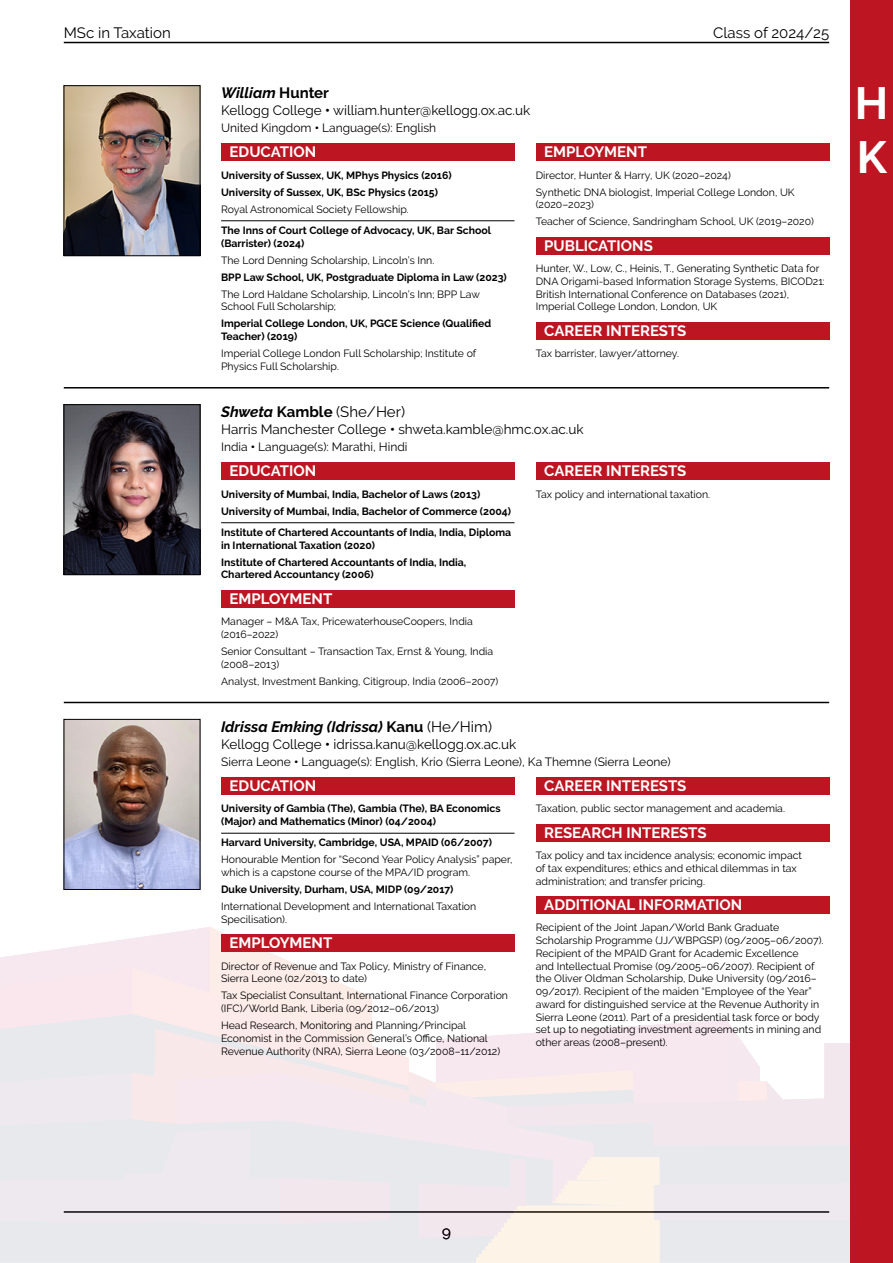
<style>
.page{position:relative;width:893px;height:1263px;background:#fff}
.page>*{position:absolute;margin:0;border:0;box-sizing:border-box;transform-origin:0 0}
.Alphabet{font:700 45px "Raleway";color:#fff}
.profile_heading_titles{font:700 15px "Raleway";color:#fff}
.name{font:15px "Raleway";color:#000}
.name-2{font:italic 700 15px "Raleway";color:#000}
.course_college_email{font:13.5px "Raleway";color:#000}
.languages{font:12px "Raleway";color:#000}
.body_text{font:10.5px/12.8px "Raleway";color:#000}
.undergrad_degree{font:700 10.5px/12.8px "Raleway";color:#000}
.additional_information{font:10.5px/12.8px "Raleway";color:#000}
.postgrad_degree{font:700 10.5px/12.8px "Raleway";color:#000}
.publications{font:10.5px/12.8px "Raleway";color:#000}
.s1{font-style:normal}
.s2{font-weight:800}
.s3{font-weight:700;font-style:italic}
.s4{font-weight:700}
.s5{font-weight:400;font-style:normal}
</style>
<div class="page">
<hr style="left:64px;top:42px;width:765px;height:1px;background:#000">
<svg style="left:0;top:927px;width:850px;height:336px"></svg>
<div style="left:850px;top:0;width:43px;height:1263px;background:#bd1521"></div>
<div style="left:221px;top:143px;width:293px;height:18px;background:#bd1521"></div>
<hr style="left:221px;top:220px;width:293px;height:1px;background:#000">
<div style="left:536px;top:143px;width:293px;height:18px;background:#bd1521"></div>
<div style="left:536px;top:237px;width:293px;height:17px;background:#bd1521"></div>
<div style="left:536px;top:322px;width:293px;height:17px;background:#bd1521"></div>
<hr style="left:64px;top:387px;width:765px;height:1px;background:#000">
<div style="left:221px;top:462px;width:293px;height:18px;background:#bd1521"></div>
<hr style="left:221px;top:522px;width:293px;height:1px;background:#000">
<div style="left:221px;top:590px;width:293px;height:17px;background:#bd1521"></div>
<div style="left:536px;top:462px;width:293px;height:18px;background:#bd1521"></div>
<hr style="left:64px;top:702px;width:765px;height:1px;background:#000">
<div style="left:221px;top:777px;width:293px;height:17px;background:#bd1521"></div>
<hr style="left:221px;top:833px;width:293px;height:1px;background:#000">
<div style="left:221px;top:934px;width:293px;height:18px;background:#bd1521"></div>
<div style="left:536px;top:777px;width:293px;height:17px;background:#bd1521"></div>
<div style="left:536px;top:824px;width:293px;height:17px;background:#bd1521"></div>
<div style="left:536px;top:896px;width:293px;height:18px;background:#bd1521"></div>
<img style="left:66px;top:87px;width:132px;height:167px">
<div style="left:64px;top:85px;width:136px;height:171px;border:1px solid #000"></div>
<img style="left:66px;top:406px;width:132px;height:167px">
<div style="left:64px;top:404px;width:136px;height:171px;border:1px solid #000"></div>
<img style="left:66px;top:721px;width:132px;height:167px">
<div style="left:64px;top:719px;width:136px;height:171px;border:1px solid #000"></div>
<h2 class="name" style="left:64px;top:24px;width:108px">MSc in Taxation</h2>
<h2 class="name" style="left:713px;top:24px;width:117px">Class of 2024/25</h2>
<p class="name-2" style="left:221px;top:84px;width:109px">William <span class="s1">Hunter</span></p>
<p class="course_college_email" style="left:221px;top:102px;width:311px">Kellogg College <span class="s2">•</span> william.hunter@kellogg.ox.ac.uk</p>
<p class="languages" style="left:221px;top:121px;width:217px">United Kingdom <span class="s2">•</span> Language(s): English</p>
<p class="profile_heading_titles" style="left:230px;top:143px;width:88px">EDUCATION</p>
<p class="undergrad_degree" style="left:221px;top:169px;width:232px">University of Sussex, UK, MPhys Physics (2016)</p>
<p class="undergrad_degree" style="left:221px;top:186px;width:218px">University of Sussex, UK, BSc Physics (2015)</p>
<p class="body_text" style="left:221px;top:203px;width:189px">Royal Astronomical Society Fellowship.</p>
<p class="postgrad_degree" style="left:221px;top:224px;width:272px">The Inns of Court College of Advocacy, UK, Bar School (Barrister) (2024)</p>
<p class="body_text" style="left:221px;top:254px;width:215px">The Lord Denning Scholarship, Lincoln’s Inn.</p>
<p class="undergrad_degree" style="left:221px;top:271px;width:287px">BPP Law School, UK, Postgraduate Diploma in Law (2023)</p>
<p class="body_text" style="left:221px;top:288px;width:260px">The Lord Haldane Scholarship, Lincoln’s Inn; BPP Law<br>School Full Scholarship;</p>
<p class="undergrad_degree" style="left:221px;top:317px;width:271px">Imperial College London, UK, PGCE Science (Qualified<br>Teacher) (2019)</p>
<p class="body_text" style="left:221px;top:347px;width:257px">Imperial College London Full Scholarship; Institute of<br>Physics Full Scholarship.</p>
<p class="profile_heading_titles" style="left:544px;top:143px;width:104px">EMPLOYMENT</p>
<p class="body_text" style="left:536px;top:168px;width:197px">Director, Hunter &amp; Harry, UK (2020–2024)</p>
<p class="body_text" style="left:536px;top:186px;width:260px">Synthetic DNA biologist, Imperial College London, UK (2020–2023)</p>
<p class="body_text" style="left:536px;top:215px;width:279px">Teacher of Science, Sandringham School, UK (2019–2020)</p>
<p class="profile_heading_titles" style="left:544px;top:237px;width:110px">PUBLICATIONS</p>
<p class="publications" style="left:536px;top:262px;width:291px">Hunter, W., Low, C., Heinis, T., Generating Synthetic Data for DNA Origami-based Information Storage Systems, BICOD21:<br>British International Conference on Databases (2021), Imperial College London, London, UK</p>
<p class="profile_heading_titles" style="left:544px;top:322px;width:144px">CAREER INTERESTS</p>
<p class="body_text" style="left:536px;top:347px;width:145px">Tax barrister, lawyer/attorney.</p>
<p class="name" style="left:221px;top:403px;width:185px"><span class="s3">Shweta</span> <span class="s4">Kamble</span> (She/Her)</p>
<p class="course_college_email" style="left:221px;top:421px;width:364px">Harris Manchester College <span class="s2">•</span> shweta.kamble@hmc.ox.ac.uk</p>
<p class="languages" style="left:221px;top:440px;width:188px">India <span class="s2">•</span> Language(s): Marathi, Hindi</p>
<p class="profile_heading_titles" style="left:230px;top:462px;width:88px">EDUCATION</p>
<p class="undergrad_degree" style="left:221px;top:488px;width:261px">University of Mumbai, India, Bachelor of Laws (2013)</p>
<p class="undergrad_degree" style="left:221px;top:505px;width:292px">University of Mumbai, India, Bachelor of Commerce (2004)</p>
<p class="postgrad_degree" style="left:221px;top:526px;width:292px">Institute of Chartered Accountants of India, India, Diploma in International Taxation (2020)</p>
<p class="undergrad_degree" style="left:221px;top:556px;width:247px">Institute of Chartered Accountants of India, India,<br>Chartered Accountancy (2006)</p>
<p class="profile_heading_titles" style="left:230px;top:590px;width:104px">EMPLOYMENT</p>
<p class="body_text" style="left:221px;top:615px;width:253px">Manager – M&amp;A Tax, PricewaterhouseCoopers, India (2016–2022)</p>
<p class="body_text" style="left:221px;top:645px;width:274px">Senior Consultant – Transaction Tax, Ernst &amp; Young, India (2008–2013)</p>
<p class="body_text" style="left:221px;top:675px;width:279px">Analyst, Investment Banking, Citigroup, India (2006–2007)</p>
<p class="profile_heading_titles" style="left:544px;top:462px;width:144px">CAREER INTERESTS</p>
<p class="body_text" style="left:536px;top:487px;width:176px">Tax policy and international taxation.</p>
<p class="name-2" style="left:221px;top:717px;width:272px">Idrissa Emking (Idrissa) <span class="s1">Kanu</span> <span class="s5">(He/Him)</span></p>
<p class="course_college_email" style="left:221px;top:736px;width:297px">Kellogg College <span class="s2">•</span> idrissa.kanu@kellogg.ox.ac.uk</p>
<p class="languages" style="left:221px;top:754px;width:451px">Sierra Leone <span class="s2">•</span> Language(s): English, Krio (Sierra Leone), Ka Themne (Sierra Leone)</p>
<p class="profile_heading_titles" style="left:230px;top:777px;width:88px">EDUCATION</p>
<p class="undergrad_degree" style="left:221px;top:802px;width:281px">University of Gambia (The), Gambia (The), BA Economics (Major) and Mathematics (Minor) (04/2004)</p>
<p class="postgrad_degree" style="left:221px;top:836px;width:272px">Harvard University, Cambridge, USA, MPAID (06/2007)</p>
<p class="body_text" style="left:221px;top:853px;width:293px">Honourable Mention for “Second Year Policy Analysis” paper, which is a capstone course of the MPA/ID program.</p>
<p class="undergrad_degree" style="left:221px;top:883px;width:234px">Duke University, Durham, USA, MIDP (09/2017)</p>
<p class="body_text" style="left:221px;top:900px;width:257px">International Development and International Taxation<br>Specilisation).</p>
<p class="profile_heading_titles" style="left:230px;top:934px;width:104px">EMPLOYMENT</p>
<p class="body_text" style="left:221px;top:959px;width:266px">Director of Revenue and Tax Policy, Ministry of Finance,<br>Sierra Leone (02/2013 to date)</p>
<p class="body_text" style="left:221px;top:989px;width:288px">Tax Specialist Consultant, International Finance Corporation (IFC)/World Bank, Liberia (09/2012–06/2013)</p>
<p class="body_text" style="left:221px;top:1019px;width:281px">Head Research, Monitoring and Planning/Principal<br>Economist in the Commission General’s Office, National<br>Revenue Authority (NRA), Sierra Leone (03/2008–11/2012)</p>
<p class="profile_heading_titles" style="left:544px;top:777px;width:144px">CAREER INTERESTS</p>
<p class="body_text" style="left:536px;top:802px;width:251px">Taxation, public sector management and academia.</p>
<p class="profile_heading_titles" style="left:544px;top:824px;width:164px">RESEARCH INTERESTS</p>
<p class="body_text" style="left:536px;top:849px;width:268px">Tax policy and tax incidence analysis; economic impact of tax expenditures; ethics and ethical dilemmas in tax administration; and transfer pricing.</p>
<p class="profile_heading_titles" style="left:544px;top:896px;width:200px">ADDITIONAL INFORMATION</p>
<p class="additional_information" style="left:536px;top:921px;width:289px">Recipient of the Joint Japan/World Bank Graduate Scholarship Programme (JJ/WBPGSP) (09/2005–06/2007).<br>Recipient of the MPAID Grant for Academic Excellence<br>and Intellectual Promise (09/2005–06/2007). Recipient of the Oliver Oldman Scholarship, Duke University (09/2016– 09/2017). Recipient of the maiden “Employee of the Year” award for distinguished service at the Revenue Authority in Sierra Leone (2011). Part of a presidential task force or body set up to negotiating investment agreements in mining and other areas (2008–present).</p>
<p class="Alphabet" style="left:855px;top:77px;width:35px">H</p>
<p class="Alphabet" style="left:857px;top:131px;width:32px">K</p>
<h2 class="name" style="left:442px;top:1223px;width:10px">9</h2>
</div>
